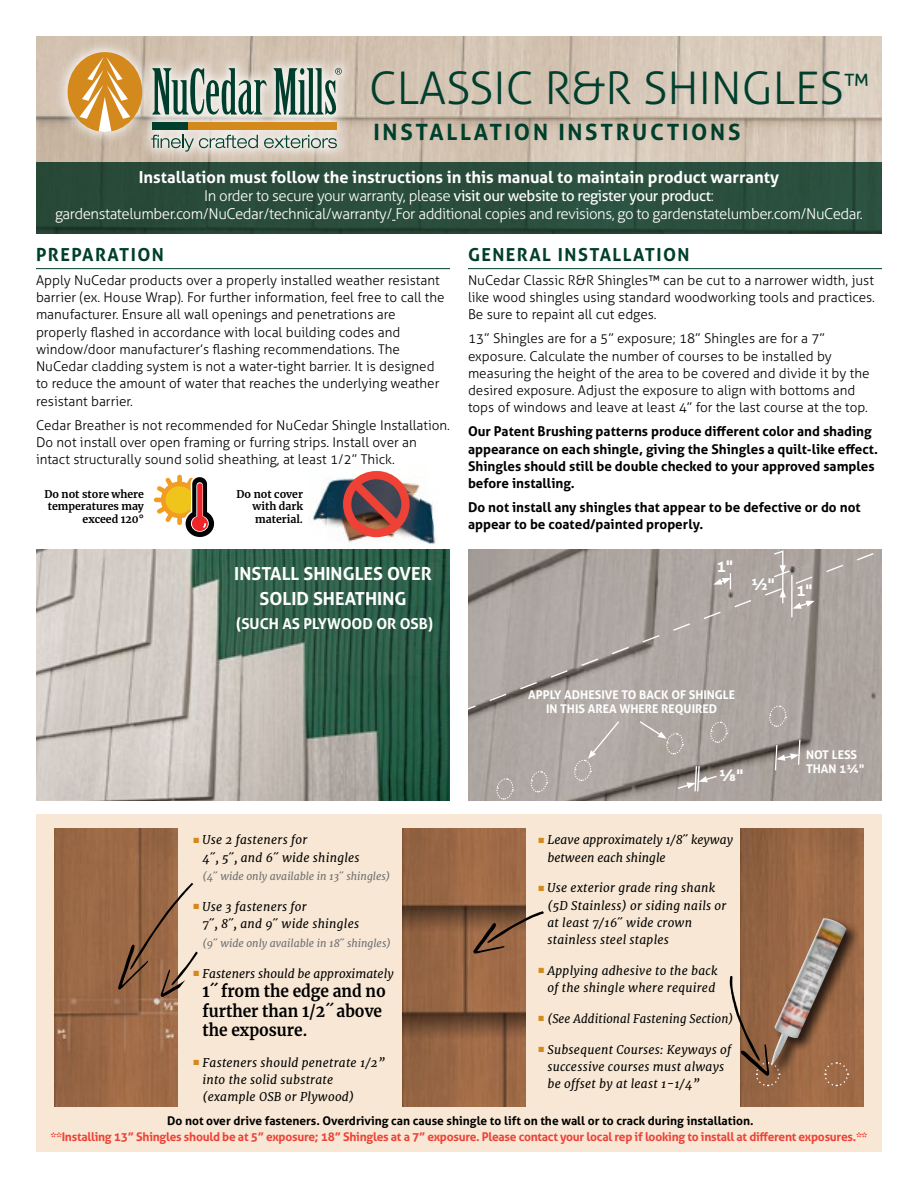
<style>
.page{position:relative;width:918px;height:1188px;background:#fff}
.page>*{position:absolute;margin:0;border:0;box-sizing:border-box;transform-origin:0 0}
.t1{font:300 45px "Aller";color:#003f2d}
.t2{font:700 22.5px "Aller";letter-spacing:.12em;color:#003f2d}
.t3{font:700 18px/24.6px "Aller";color:#fff;text-align:center}
.t4{font:700 18px "Aller";letter-spacing:.08em;color:#003f2d}
.t5{font:700 16.5px "Aller";color:#fff}
.t6{font:700 16.5px/19.5px "Merriweather";color:#000;scale:.94 1}
.t7{font:700 16.05px "Aller";color:#fff}
.t8{font:300 15px/18px "Aller";letter-spacing:-.03em;color:#fff;text-align:center}
.t9{font:700 15px "Aller";color:#fff}
.t10{font:300 13.5px/17.2px "Aller";color:#000}
.t11{font:700 13.5px/17.2px "Aller";color:#000}
.t12{font:italic 12px/17.2px "Merriweather";letter-spacing:.02em;color:#000}
.t13{font:700 12px "Aller";letter-spacing:-.02em;color:#ef4136}
.t14{font:700 12px "Aller";color:#000}
.t15{font:italic 12px/17.2px "Merriweather";color:#000}
.t16{font:700 12px/13.5px "Aller";color:#fff}
.t17{font:italic 12px "Merriweather";letter-spacing:.02em;color:#000;scale:.96 1}
.t18{font:italic 10.5px "Merriweather";color:#6d6e71}
.t19{font:700 10.5px/12.6px "Merriweather";color:#000;text-align:justify}
.s1{font-weight:400}
.s2{color:#d4891c}
</style>
<div class="page">
<img style="left:309px;top:478px;width:127px;height:67px">
<svg style="left:343px;top:471px;width:67px;height:66px;background:#a75854"></svg>
<svg style="left:154px;top:475px;width:60px;height:62px"></svg>
<hr style="left:36px;top:268px;width:414px;height:1px;background:#003f2d">
<hr style="left:468px;top:268px;width:414px;height:1px;background:#003f2d">
<img style="left:36px;top:36px;width:846px;height:126px">
<div style="left:36px;top:814px;width:846px;height:338px;background:#f7e7d4"></div>
<div style="left:55px;top:39px;width:298px;height:125px;background:#fff;opacity:.75"></div>
<svg style="left:152px;top:68px;width:115px;height:47px;background:#91a499"></svg>
<div style="left:152px;top:122px;width:36px;height:8px;background:#003f2d"></div>
<div style="left:188px;top:122px;width:149px;height:8px;background:#d4891c"></div>
<div style="left:68px;top:52px;width:74px;height:80px;background:#d4891c;border-radius:50%"></div>
<svg style="left:80px;top:57px;width:50px;height:75px"></svg>
<svg style="left:151px;top:135px;width:107px;height:17px;background:#b9c0b6"></svg>
<svg style="left:264px;top:135px;width:73px;height:13px"></svg>
<svg style="left:274px;top:68px;width:68px;height:47px;background:#849c91"></svg>
<div style="left:36px;top:162px;width:846px;height:72px;background:#2a4d3c"></div>
<img style="left:468px;top:549px;width:414px;height:252px">
<svg style="left:468px;top:552px;width:407px;height:162px;background:#a9a19c"></svg>
<hr style="left:791px;top:575px;width:2px;height:42px;background:#fff">
<svg style="left:713px;top:573px;width:18px;height:16px"></svg>
<svg style="left:676px;top:765px;width:42px;height:28px"></svg>
<svg style="left:774px;top:738px;width:27px;height:34px"></svg>
<svg style="left:772px;top:550px;width:43px;height:59px;background:#b2aca7"></svg>
<svg style="left:767px;top:704px;width:22px;height:24px"></svg>
<svg style="left:708px;top:720px;width:22px;height:24px"></svg>
<svg style="left:528px;top:769px;width:22px;height:25px"></svg>
<svg style="left:494px;top:777px;width:22px;height:24px"></svg>
<div style="left:572px;top:720px;width:49px;height:63px;background:#b4aca9"></div>
<svg style="left:638px;top:720px;width:48px;height:36px;background:#b1aba5"></svg>
<img style="left:36px;top:549px;width:414px;height:252px">
<img style="left:402px;top:828px;width:123px;height:279px">
<img style="left:741px;top:828px;width:123px;height:279px">
<img style="left:54px;top:828px;width:123px;height:279px">
<svg style="left:108px;top:874px;width:90px;height:123px"></svg>
<svg style="left:473px;top:905px;width:71px;height:49px"></svg>
<svg style="left:823px;top:1079px;width:26px;height:8px"></svg>
<div style="left:769px;top:917px;width:92px;height:162px;background:#000;opacity:.75"></div>
<img style="left:771px;top:918px;width:76px;height:147px">
<svg style="left:730px;top:976px;width:50px;height:111px"></svg>
<h1 class="t1" style="left:369px;top:61px;width:502px">CLASSIC R&amp;R SHINGLES<sup>™</sup></h1>
<h2 class="t2" style="left:374px;top:118px;width:368px">INSTALLATION INSTRUCTIONS</h2>
<p class="t5" style="left:139px;top:167px;width:642px">Installation must follow the instructions in this manual to maintain product warranty</p>
<p class="t8" style="left:55px;top:187px;width:809px">In order to secure your warranty, please <span class="s1">visit our website to register your product</span>: gardenstatelumber.com/NuCedar/technical/warranty/ For additional copies and revisions, go to gardenstatelumber.com/NuCedar.</p>
<h3 class="t4" style="left:36px;top:243px;width:129px">PREPARATION</h3>
<p class="t10" style="left:36px;top:271px;width:410px">Apply NuCedar products over a properly installed weather resistant barrier (ex. House Wrap). For further information, feel free to call the manufacturer. Ensure all wall openings and penetrations are properly flashed in accordance with local building codes and window/door manufacturer’s flashing recommendations. The NuCedar cladding system is not a water-tight barrier. It is designed to reduce the amount of water that reaches the underlying weather resistant barrier.</p>
<p class="t10" style="left:36px;top:416px;width:416px">Cedar Breather is not recommended for NuCedar Shingle Installation.<br>Do not install over open framing or furring strips. Install over an intact structurally sound solid sheathing, at least 1/2” Thick.</p>
<p class="t19" style="left:44px;top:487px;width:101px;text-align:right">Do not store where temperatures may exceed 120°</p>
<p class="t19" style="left:253px;top:487px;width:52px;text-indent:-16px">Do not cover with dark material.</p>
<h3 class="t3" style="left:234px;top:561px;width:199px">INSTALL SHINGLES OVER<br>SOLID SHEATHING</h3>
<p class="t9" style="left:236px;top:615px;width:199px">(SUCH AS PLYWOOD OR OSB)</p>
<h3 class="t4" style="left:468px;top:243px;width:223px">GENERAL INSTALLATION</h3>
<p class="t10" style="left:468px;top:271px;width:409px;text-align:justify">NuCedar Classic R&amp;R Shingles™ can be cut to a narrower width, just like wood shingles using standard woodworking tools and practices.<br>Be sure to repaint all cut edges.</p>
<p class="t10" style="left:468px;top:330px;width:403px">13” Shingles are for a 5” exposure; 18” Shingles are for a 7” exposure. Calculate the number of courses to be installed by measuring the height of the area to be covered and divide it by the desired exposure. Adjust the exposure to align with bottoms and tops of windows and leave at least 4” for the last course at the top.</p>
<p class="t11" style="left:468px;top:423px;width:411px">Our Patent Brushing patterns produce different color and shading appearance on each shingle, giving the Shingles a quilt-like effect.<br>Shingles should still be double checked to your approved samples before installing.</p>
<p class="t11" style="left:468px;top:499px;width:394px">Do not install any shingles that appear to be defective or do not appear to be coated/painted properly.</p>
<p class="t7" style="left:716px;top:556px;width:18px">1"</p>
<p class="t7" style="left:751px;top:575px;width:25px">1/2"</p>
<p class="t7" style="left:796px;top:581px;width:18px">1"</p>
<p class="t12" style="left:202px;top:831px;width:159px;text-indent:-9px"><span class="s2">■</span> Use 2 fasteners for<br>4˝, 5˝, and 6˝ wide shingles</p>
<p class="t18" style="left:202px;top:870px;width:189px">(4˝ wide only available in 13˝ shingles)</p>
<p class="t12" style="left:202px;top:898px;width:158px;text-indent:-9px"><span class="s2">■</span> Use 3 fasteners for<br>7˝, 8˝, and 9˝ wide shingles</p>
<p class="t18" style="left:202px;top:936px;width:190px">(9˝ wide only available in 18˝ shingles)</p>
<p class="t15" style="left:194px;top:965px;width:202px"><span class="s2">■</span> Fasteners should be approximately</p>
<p class="t6" style="left:202px;top:981px;width:197px">1˝ from the edge and no further than 1/2˝ above the exposure.</p>
<p class="t12" style="left:202px;top:1054px;width:184px;text-indent:-9px"><span class="s2">■</span> Fasteners should penetrate 1/2” into the solid substrate (example OSB or Plywood)</p>
<p class="t16" style="left:528px;top:688px;width:209px;line-height:14.4px;text-align:center">APPLY ADHESIVE TO BACK OF SHINGLE<br>IN THIS AREA WHERE REQUIRED</p>
<p class="t7" style="left:719px;top:765px;width:26px">1/8"</p>
<p class="t15" style="left:548px;top:831px;width:187px;text-indent:-9px"><span class="s2">■</span> Leave approximately 1/8˝ keyway between each shingle</p>
<p class="t12" style="left:548px;top:879px;width:180px;text-indent:-9px"><span class="s2">■</span> Use exterior grade ring shank (5D Stainless) or siding nails or at least 7/16˝ wide crown stainless steel staples</p>
<p class="t12" style="left:539px;top:962px;width:180px;text-align:center"><span class="s2">■</span> Applying adhesive to the back of the shingle where required</p>
<p class="t17" style="left:539px;top:1011px;width:205px"><span class="s2">■</span> (See Additional Fastening Section)</p>
<p class="t12" style="left:548px;top:1041px;width:185px;text-indent:-9px"><span class="s2">■</span> Subsequent Courses: Keyways of successive courses must always be offset by at least 1-1/4”</p>
<p class="t16" style="left:806px;top:748px;width:60px">NOT LESS<br>THAN 11/4"</p>
<p class="t14" style="left:167px;top:1113px;width:588px">Do not over drive fasteners. Overdriving can cause shingle to lift on the wall or to crack during installation.</p>
<p class="t13" style="left:51px;top:1129px;width:818px">**Installing 13” Shingles should be at 5” exposure; 18” Shingles at a 7” exposure. Please contact your local rep if looking to install at different exposures.**</p>
</div>
